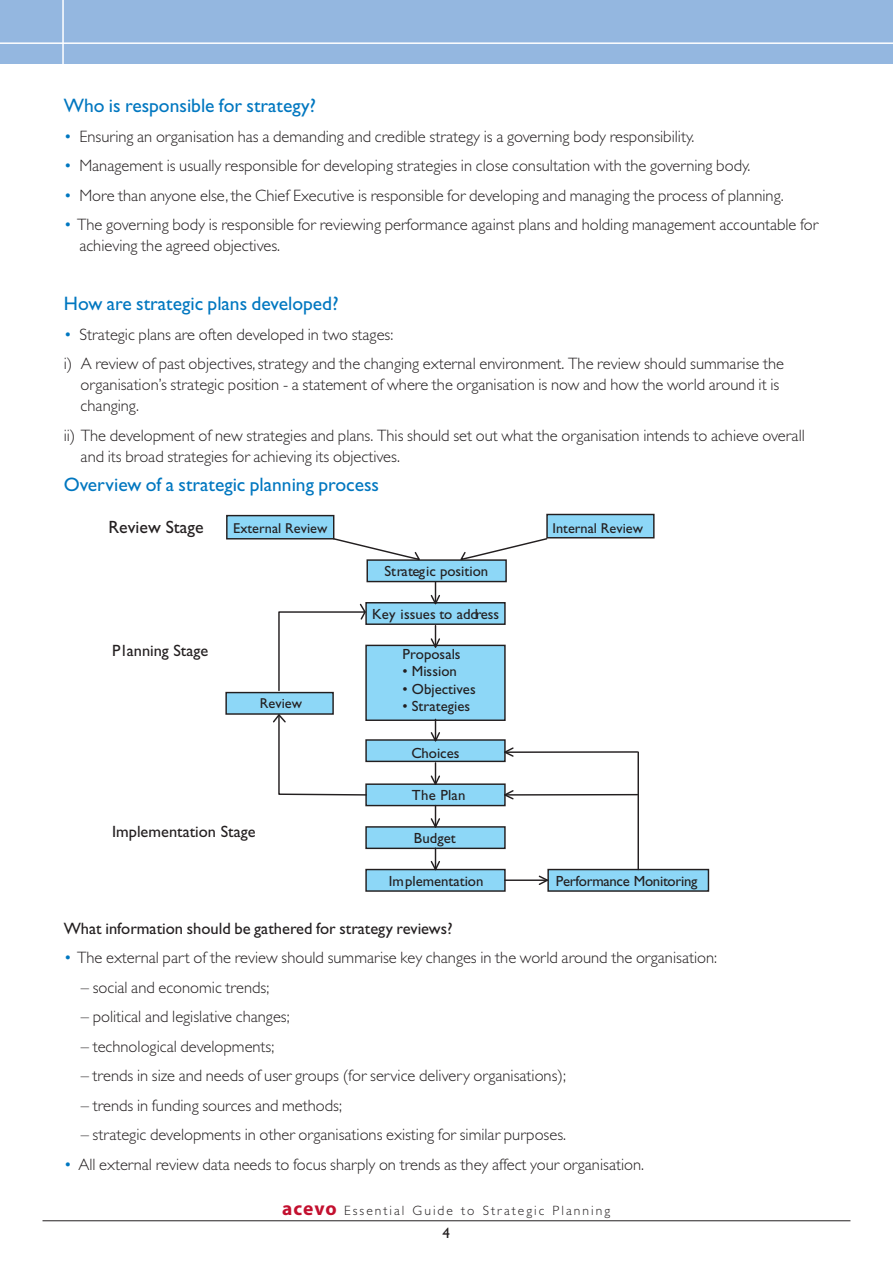
<style>
.page{position:relative;width:893px;height:1263px;background:#fff}
.page>*{position:absolute;margin:0;border:0;box-sizing:border-box;transform-origin:0 0}
.t1{font:19.5px "Gill Sans";color:#0077c0}
.t2{font:17.85px "Gill Sans";color:#231f20}
.t3{font:300 16.5px/21px "Gill Sans";color:#231f20}
.t4{font:16.5px "Gill Sans";color:#231f20}
.t5{font:16.35px "Gill Sans";color:#231f20}
.t6{font:15px "Gill Sans";color:#231f20}
.t7{font:14.7px/17.5px "Gill Sans";color:#231f20}
.t8{font:14.7px "Gill Sans";letter-spacing:-.02em;color:#231f20}
.t9{font:14.25px "Gill Sans";color:#231f20}
.t10{font:300 13.5px "Gill Sans";letter-spacing:.15em;color:#231f20}
.s1{color:#0077c0}
.s2{font-family:"Myriad Pro";font-weight:700;font-size:19.5px;color:#c3102f}
</style>
<div class="page">
<div style="left:0;top:0;width:893px;height:64px;background:#94b7e0"></div>
<hr style="left:62px;top:0;width:2px;height:67px;background:#fff">
<hr style="left:0;top:42px;width:893px;height:2px;background:#fff">
<hr style="left:43px;top:1220px;width:807px;height:1px;background:#231f20">
<div style="left:227px;top:516px;width:107px;height:23px;background:#8dd7f7"></div>
<div style="left:226px;top:515px;width:108px;height:24px;border:1px solid #231f20"></div>
<div style="left:547px;top:514px;width:107px;height:24px;background:#8dd7f7"></div>
<div style="left:546px;top:514px;width:109px;height:24px;border:1px solid #231f20"></div>
<div style="left:367px;top:560px;width:139px;height:21px;background:#8dd7f7"></div>
<div style="left:366px;top:559px;width:141px;height:23px;border:1px solid #231f20"></div>
<div style="left:366px;top:603px;width:139px;height:21px;background:#8dd7f7"></div>
<div style="left:365px;top:602px;width:141px;height:23px;border:1px solid #231f20"></div>
<div style="left:366px;top:645px;width:139px;height:75px;background:#8dd7f7"></div>
<div style="left:365px;top:645px;width:141px;height:76px;border:1px solid #231f20"></div>
<div style="left:226px;top:692px;width:107px;height:22px;background:#8dd7f7"></div>
<div style="left:225px;top:692px;width:109px;height:23px;border:1px solid #231f20"></div>
<div style="left:366px;top:784px;width:139px;height:21px;background:#8dd7f7"></div>
<div style="left:365px;top:783px;width:141px;height:23px;border:1px solid #231f20"></div>
<div style="left:366px;top:740px;width:139px;height:21px;background:#8dd7f7"></div>
<div style="left:365px;top:739px;width:141px;height:23px;border:1px solid #231f20"></div>
<div style="left:366px;top:827px;width:139px;height:21px;background:#8dd7f7"></div>
<div style="left:365px;top:826px;width:141px;height:23px;border:1px solid #231f20"></div>
<div style="left:366px;top:869px;width:139px;height:22px;background:#8dd7f7"></div>
<div style="left:365px;top:869px;width:141px;height:22px;border:1px solid #231f20"></div>
<div style="left:548px;top:869px;width:160px;height:22px;background:#8dd7f7"></div>
<div style="left:547px;top:869px;width:162px;height:22px;border:1px solid #231f20"></div>
<svg style="left:429px;top:763px;width:12px;height:22px"></svg>
<svg style="left:429px;top:719px;width:12px;height:23px"></svg>
<svg style="left:429px;top:626px;width:12px;height:22px"></svg>
<svg style="left:429px;top:582px;width:12px;height:23px"></svg>
<svg style="left:429px;top:805px;width:12px;height:23px"></svg>
<svg style="left:429px;top:848px;width:12px;height:23px"></svg>
<hr style="left:505px;top:879px;width:42px;height:2px;background:#231f20">
<svg style="left:537px;top:874px;width:12px;height:12px"></svg>
<hr style="left:505px;top:794px;width:132px;height:2px;background:#231f20">
<svg style="left:504px;top:789px;width:11px;height:12px"></svg>
<hr style="left:505px;top:751px;width:132px;height:2px;background:#231f20">
<svg style="left:504px;top:746px;width:11px;height:12px"></svg>
<hr style="left:637px;top:752px;width:2px;height:117px;background:#231f20">
<svg style="left:272px;top:713px;width:96px;height:83px"></svg>
<svg style="left:278px;top:602px;width:89px;height:90px"></svg>
<svg style="left:332px;top:537px;width:89px;height:24px"></svg>
<svg style="left:460px;top:537px;width:88px;height:24px"></svg>
<p class="t1" style="left:64px;top:98px;width:254px">Who is responsible for strategy?</p>
<p class="t3" style="left:64px;top:127px;width:632px"><span class="s1">•</span> Ensuring an organisation has a demanding and credible strategy is a governing body responsibility.</p>
<p class="t3" style="left:64px;top:157px;width:688px"><span class="s1">•</span> Management is usually responsible for developing strategies in close consultation with the governing body.</p>
<p class="t3" style="left:64px;top:186px;width:721px"><span class="s1">•</span> More than anyone else, the Chief Executive is responsible for developing and managing the process of planning.</p>
<p class="t3" style="left:79px;top:216px;width:740px;text-indent:-16px"><span class="s1">•</span> The governing body is responsible for reviewing performance against plans and holding management accountable for achieving the agreed objectives.</p>
<p class="t1" style="left:64px;top:296px;width:276px">How are strategic plans developed?</p>
<p class="t3" style="left:64px;top:321px;width:722px;line-height:29.5px"><span class="s1">•</span> Strategic plans are often developed in two stages:<br>i) A review of past objectives, strategy and the changing external environment. The review should summarise the</p>
<p class="t3" style="left:81px;top:376px;width:700px">organisation’s strategic position - a statement of where the organisation is now and how the world around it is changing.</p>
<p class="t3" style="left:81px;top:426px;width:726px;text-indent:-17px">ii) The development of new strategies and plans. This should set out what the organisation intends to achieve overall and its broad strategies for achieving its objectives.</p>
<p class="t1" style="left:64px;top:477px;width:317px">Overview of a strategic planning process</p>
<p class="t2" style="left:109px;top:520px;width:96px">Review Stage</p>
<p class="t5" style="left:112px;top:644px;width:98px">Planning Stage</p>
<p class="t9" style="left:233px;top:522px;width:96px">External Review</p>
<p class="t9" style="left:552px;top:522px;width:92px">Internal Review</p>
<p class="t9" style="left:260px;top:698px;width:44px">Review</p>
<p class="t7" style="left:384px;top:564px;width:105px">Strategic position</p>
<p class="t7" style="left:372px;top:607px;width:129px">Key issues to address</p>
<p class="t7" style="left:412px;top:646px;width:65px;text-indent:-9px">Proposals<br>Mission<br>Objectives<br>Strategies</p>
<p class="t5" style="left:112px;top:825px;width:145px">Implementation Stage</p>
<p class="t7" style="left:412px;top:745px;width:49px">Choices</p>
<p class="t7" style="left:412px;top:788px;width:55px">The Plan</p>
<p class="t7" style="left:414px;top:831px;width:43px">Budget</p>
<p class="t7" style="left:389px;top:873px;width:96px">Implementation</p>
<p class="t8" style="left:556px;top:875px;width:143px">Performance Monitoring</p>
<p class="t4" style="left:64px;top:922px;width:390px">What information should be gathered for strategy reviews?</p>
<p class="t3" style="left:64px;top:949px;width:655px"><span class="s1">•</span> The external part of the review should summarise key changes in the world around the organisation:</p>
<p class="t3" style="left:81px;top:978px;width:190px">– social and economic trends;</p>
<p class="t3" style="left:81px;top:1008px;width:210px">– political and legislative changes;</p>
<p class="t3" style="left:81px;top:1037px;width:195px">– technological developments;</p>
<p class="t3" style="left:81px;top:1067px;width:487px">– trends in size and needs of user groups (for service delivery organisations);</p>
<p class="t3" style="left:81px;top:1096px;width:263px">– trends in funding sources and methods;</p>
<p class="t3" style="left:81px;top:1126px;width:487px">– strategic developments in other organisations existing for similar purposes.</p>
<p class="t3" style="left:64px;top:1155px;width:582px"><span class="s1">•</span> All external review data needs to focus sharply on trends as they affect your organisation.</p>
<p class="t10" style="left:282px;top:1206px;width:329px"><span class="s2">acevo</span> Essential Guide to Strategic Planning</p>
<p class="t6" style="left:442px;top:1227px;width:9px">4</p>
</div>
